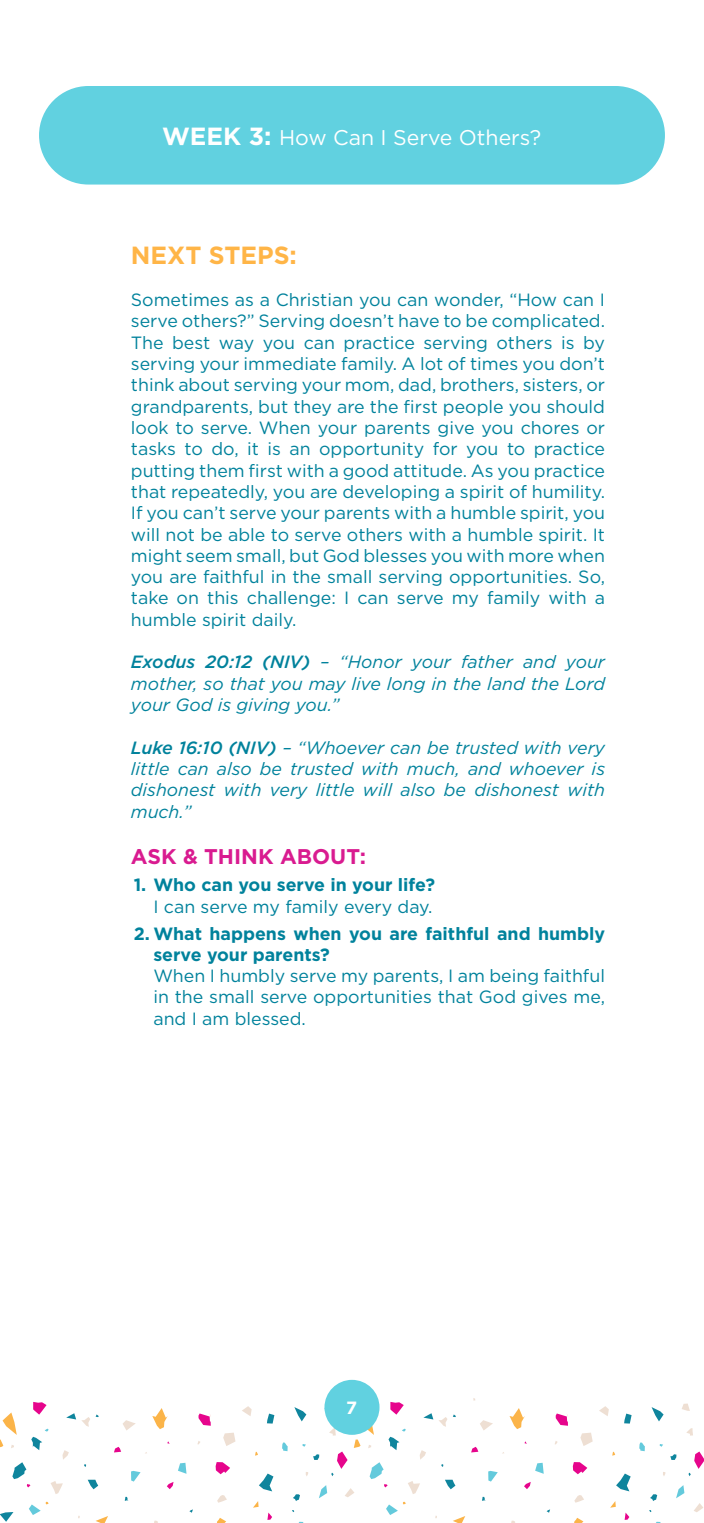
<style>
.page{position:relative;width:704px;height:1523px;background:#fff}
.page>*{position:absolute;margin:0;border:0;box-sizing:border-box;transform-origin:0 0}
.t1{font:700 24.81px "Gotham";color:#ffb547}
.t2{font:21.25px "Gotham";color:#fff}
.t3{font:700 21.25px "Gotham";color:#d91b90}
.t4{font:17.75px/21.3px "Gotham";color:#00829c;text-align:justify}
.t5{font:italic 17.75px/21.3px "Gotham";color:#00829c;text-align:justify}
.t6{font:700 17.75px/21.3px "Gotham";color:#00829c;text-align:right}
.t7{font:700 17.75px "Gotham";color:#fff}
.s1{font-weight:700;font-size:24.81px}
.s2{font-weight:500}
.s3{font-weight:400}
.s4{font-weight:700}
</style>
<div class="page">
<div style="left:39px;top:86px;width:625px;height:98px;background:#61d1e0;border-radius:49px"></div>
<svg style="left:535px;top:1462px;width:8px;height:11px"></svg>
<svg style="left:599px;top:1406px;width:9px;height:10px"></svg>
<svg style="left:572px;top:1462px;width:15px;height:12px"></svg>
<svg style="left:555px;top:1413px;width:12px;height:12px"></svg>
<svg style="left:616px;top:1473px;width:14px;height:18px"></svg>
<svg style="left:624px;top:1413px;width:7px;height:10px"></svg>
<svg style="left:651px;top:1407px;width:12px;height:14px"></svg>
<svg style="left:682px;top:1403px;width:7px;height:8px"></svg>
<svg style="left:580px;top:1432px;width:12px;height:14px"></svg>
<svg style="left:639px;top:1442px;width:5px;height:9px"></svg>
<svg style="left:686px;top:1428px;width:6px;height:7px"></svg>
<svg style="left:574px;top:1495px;width:9px;height:7px"></svg>
<svg style="left:650px;top:1494px;width:6px;height:7px"></svg>
<svg style="left:670px;top:1454px;width:6px;height:5px"></svg>
<svg style="left:676px;top:1485px;width:8px;height:13px"></svg>
<svg style="left:574px;top:1518px;width:9px;height:4px"></svg>
<svg style="left:624px;top:1512px;width:5px;height:7px"></svg>
<svg style="left:694px;top:1503px;width:9px;height:9px"></svg>
<svg style="left:0;top:1512px;width:13px;height:9px"></svg>
<svg style="left:688px;top:1451px;width:15px;height:25px"></svg>
<svg style="left:611px;top:1501px;width:4px;height:6px"></svg>
<svg style="left:480px;top:1420px;width:12px;height:10px"></svg>
<svg style="left:509px;top:1408px;width:15px;height:21px"></svg>
<svg style="left:408px;top:1481px;width:12px;height:13px"></svg>
<svg style="left:488px;top:1471px;width:9px;height:10px"></svg>
<svg style="left:524px;top:1482px;width:6px;height:7px"></svg>
<svg style="left:178px;top:1462px;width:8px;height:11px"></svg>
<svg style="left:242px;top:1406px;width:9px;height:10px"></svg>
<svg style="left:215px;top:1462px;width:15px;height:12px"></svg>
<svg style="left:198px;top:1413px;width:13px;height:12px"></svg>
<svg style="left:259px;top:1473px;width:14px;height:18px"></svg>
<svg style="left:267px;top:1413px;width:7px;height:10px"></svg>
<svg style="left:294px;top:1407px;width:12px;height:14px"></svg>
<svg style="left:223px;top:1432px;width:12px;height:14px"></svg>
<svg style="left:282px;top:1442px;width:5px;height:9px"></svg>
<svg style="left:329px;top:1428px;width:6px;height:7px"></svg>
<svg style="left:419px;top:1450px;width:7px;height:9px"></svg>
<svg style="left:217px;top:1495px;width:10px;height:7px"></svg>
<svg style="left:293px;top:1494px;width:7px;height:7px"></svg>
<svg style="left:313px;top:1454px;width:6px;height:5px"></svg>
<svg style="left:319px;top:1485px;width:8px;height:13px"></svg>
<svg style="left:445px;top:1479px;width:10px;height:10px"></svg>
<svg style="left:217px;top:1518px;width:9px;height:4px"></svg>
<svg style="left:267px;top:1512px;width:5px;height:7px"></svg>
<svg style="left:345px;top:1488px;width:9px;height:9px"></svg>
<svg style="left:453px;top:1516px;width:12px;height:6px"></svg>
<svg style="left:471px;top:1446px;width:7px;height:6px"></svg>
<svg style="left:390px;top:1401px;width:13px;height:13px"></svg>
<svg style="left:423px;top:1413px;width:32px;height:13px"></svg>
<svg style="left:388px;top:1428px;width:17px;height:22px"></svg>
<svg style="left:353px;top:1423px;width:21px;height:25px"></svg>
<svg style="left:331px;top:1451px;width:16px;height:25px"></svg>
<svg style="left:253px;top:1501px;width:5px;height:6px"></svg>
<svg style="left:386px;top:1501px;width:20px;height:14px"></svg>
<svg style="left:369px;top:1462px;width:18px;height:25px"></svg>
<svg style="left:123px;top:1420px;width:13px;height:10px"></svg>
<svg style="left:152px;top:1408px;width:15px;height:21px"></svg>
<svg style="left:50px;top:1481px;width:13px;height:13px"></svg>
<svg style="left:131px;top:1471px;width:9px;height:10px"></svg>
<svg style="left:167px;top:1482px;width:6px;height:7px"></svg>
<svg style="left:62px;top:1450px;width:7px;height:9px"></svg>
<svg style="left:88px;top:1479px;width:10px;height:10px"></svg>
<svg style="left:95px;top:1516px;width:13px;height:6px"></svg>
<svg style="left:114px;top:1446px;width:7px;height:6px"></svg>
<svg style="left:33px;top:1401px;width:14px;height:13px"></svg>
<svg style="left:66px;top:1413px;width:24px;height:13px"></svg>
<svg style="left:31px;top:1428px;width:17px;height:22px"></svg>
<svg style="left:0;top:1412px;width:17px;height:36px"></svg>
<svg style="left:29px;top:1501px;width:20px;height:14px"></svg>
<svg style="left:12px;top:1462px;width:18px;height:25px"></svg>
<div style="left:324px;top:1379px;width:55px;height:55px;background:#61d1e0;border-radius:50%"></div>
<p class="t2" style="left:162px;top:124px;width:380px"><span class="s1">WEEK 3:</span> How Can I Serve Others?</p>
<p class="t1" style="left:131px;top:238px;width:167px">NEXT STEPS:</p>
<p class="t4" style="left:131px;top:289px;width:475px">Sometimes as a Christian you can wonder, “How can I serve others?” Serving doesn’t have to be complicated.<br>The best way you can practice serving others is by serving your immediate family. A lot of times you don’t think about serving your mom, dad, brothers, sisters, or grandparents, but they are the first people you should look to serve. When your parents give you chores or tasks to do, it is an opportunity for you to practice putting them first with a good attitude. As you practice that repeatedly, you are developing a spirit of humility.<br>If you can’t serve your parents with a humble spirit, you will not be able to serve others with a humble spirit. It might seem small, but God blesses you with more when you are faithful in the small serving opportunities. So, take on this challenge: I can serve my family with a humble spirit daily.</p>
<p class="t5" style="left:131px;top:651px;width:475px"><span class="s2">Exodus 20:12 (NIV)</span> – “Honor your father and your mother, so that you may live long in the land the Lord your God is giving you.”</p>
<p class="t5" style="left:131px;top:736px;width:475px"><span class="s2">Luke 16:10 (NIV)</span> – “Whoever can be trusted with very little can also be trusted with much, and whoever is dishonest with very little will also be dishonest with much.”</p>
<p class="t3" style="left:131px;top:842px;width:237px">ASK &amp; THINK ABOUT:</p>
<p class="t6" style="left:134px;top:874px;width:303px">1. Who can you serve in your life?<br><span class="s3">I can serve my family every day.</span></p>
<p class="t4" style="left:153px;top:922px;width:453px;text-align:left;text-indent:-20px"><span class="s4">2. What happens when you are faithful and humbly serve your parents?<br></span>When I humbly serve my parents, I am being faithful in the small serve opportunities that God gives me, and I am blessed.</p>
<p class="t7" style="left:346px;top:1396px;width:12px">7</p>
</div>
